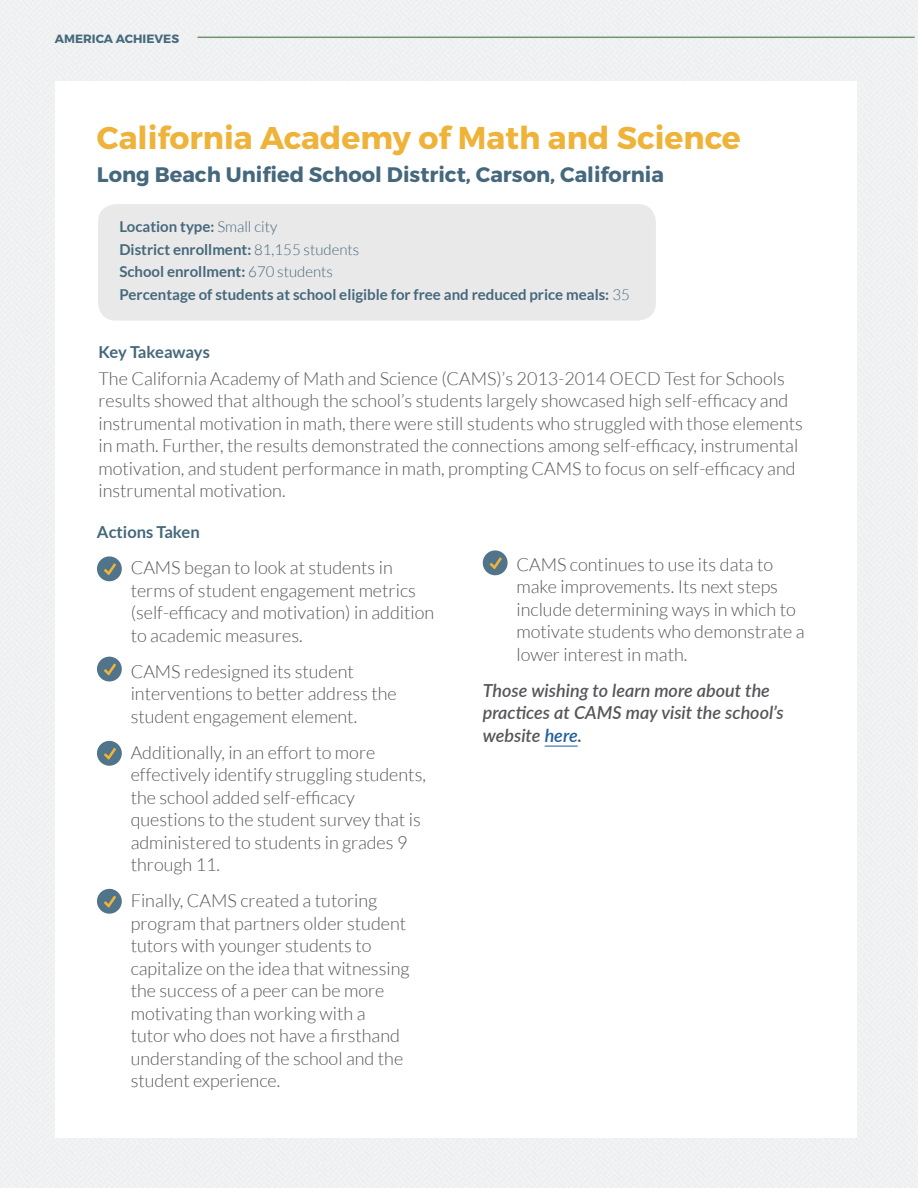
<style>
.page{position:relative;width:918px;height:1188px;background:#fff}
.page>*{position:absolute;margin:0;border:0;box-sizing:border-box;transform-origin:0 0}
.t1{font:700 31.5px "Montserrat";color:#eeb338}
.t2{font:700 21px "Montserrat";color:#45687c}
.t3{font:300 18px/22.5px "Lato";color:#565659}
.t4{font:italic 600 18px/22.5px "Lato";color:#565659}
.t5{font:700 16.5px "Lato";color:#45687c}
.t6{font:700 15px/22.5px "Lato";color:#45687c}
.t7{font:700 12px "Montserrat";color:#45687c}
.s1{font-weight:300}
.s2{color:#215e9e}
</style>
<div class="page">
<hr style="left:198px;top:37px;width:717px;height:1px;background:#719572">
<div style="left:98px;top:204px;width:558px;height:117px;background:#eae9e9;border-radius:18px"></div>
<div style="left:97px;top:889px;width:25px;height:25px;background:#50748a;border-radius:50%"></div>
<svg style="left:104px;top:896px;width:12px;height:12px"></svg>
<div style="left:483px;top:550px;width:25px;height:25px;background:#50748a;border-radius:50%"></div>
<svg style="left:490px;top:557px;width:12px;height:12px"></svg>
<div style="left:97px;top:556px;width:25px;height:25px;background:#50748a;border-radius:50%"></div>
<svg style="left:104px;top:563px;width:12px;height:12px"></svg>
<div style="left:97px;top:657px;width:25px;height:24px;background:#50748a;border-radius:50%"></div>
<svg style="left:104px;top:664px;width:12px;height:11px"></svg>
<div style="left:97px;top:741px;width:25px;height:25px;background:#50748a;border-radius:50%"></div>
<svg style="left:104px;top:748px;width:12px;height:12px"></svg>
<hr style="left:545px;top:746px;width:33px;height:1px;background:#215e9e">
<p class="t7" style="left:55px;top:31px;width:126px">AMERICA ACHIEVES</p>
<h1 class="t1" style="left:97px;top:118px;width:645px">California Academy of Math and Science</h1>
<p class="t2" style="left:97px;top:162px;width:569px">Long Beach Unified School District, Carson, California</p>
<p class="t6" style="left:119px;top:215px;width:512px">Location type: <span class="s1">Small city<br></span>District enrollment: <span class="s1">81,155 students<br></span>School enrollment: <span class="s1">670 students<br></span>Percentage of students at school eligible for free and reduced price meals: <span class="s1">35</span></p>
<p class="t5" style="left:98px;top:342px;width:113px">Key Takeaways</p>
<p class="t3" style="left:98px;top:367px;width:706px">The California Academy of Math and Science (CAMS)’s 2013-2014 OECD Test for Schools results showed that although the school’s students largely showcased high self-efficacy and instrumental motivation in math, there were still students who struggled with those elements in math. Further, the results demonstrated the connections among self-efficacy, instrumental motivation, and student performance in math, prompting CAMS to focus on self-efficacy and instrumental motivation.</p>
<p class="t5" style="left:97px;top:523px;width:104px">Actions Taken</p>
<p class="t3" style="left:131px;top:556px;width:305px">CAMS began to look at students in terms of student engagement metrics (self-efficacy and motivation) in addition to academic measures.</p>
<p class="t3" style="left:131px;top:660px;width:268px">CAMS redesigned its student interventions to better address the student engagement element.</p>
<p class="t3" style="left:131px;top:741px;width:297px">Additionally, in an effort to more effectively identify struggling students, the school added self-efficacy questions to the student survey that is administered to students in grades 9 through 11.</p>
<p class="t3" style="left:131px;top:889px;width:280px">Finally, CAMS created a tutoring program that partners older student tutors with younger students to capitalize on the idea that witnessing the success of a peer can be more motivating than working with a<br>tutor who does not have a firsthand understanding of the school and the student experience.</p>
<p class="t3" style="left:517px;top:553px;width:290px">CAMS continues to use its data to make improvements. Its next steps include determining ways in which to motivate students who demonstrate a lower interest in math.</p>
<p class="t4" style="left:483px;top:678px;width:303px">Those wishing to learn more about the practices at CAMS may visit the school’s website <span class="s2">here</span>.</p>
</div>
